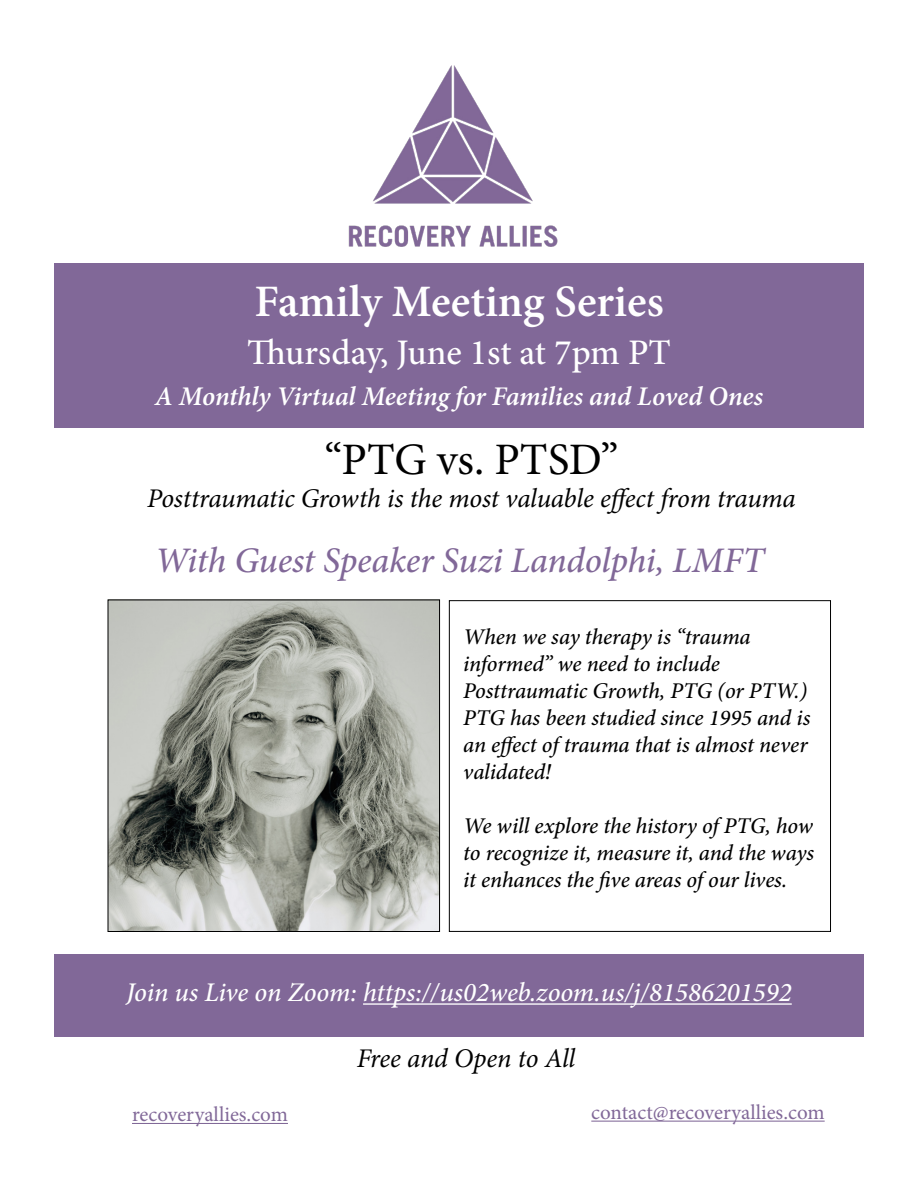
<style>
.page{position:relative;width:918px;height:1188px;background:#fff}
.page>*{position:absolute;margin:0;border:0;box-sizing:border-box;transform-origin:0 0}
.t1{font:600 45px "Minion Pro";color:#fff}
.t2{font:45px "Minion Pro";color:#000}
.t3{font:italic 500 36px "Minion Pro";letter-spacing:-.005em;color:#816898}
.t4{font:500 36px "Minion Pro";color:#fff}
.t5{font:italic 27px "Minion Pro";letter-spacing:-.01em;color:#000}
.t6{font:italic 500 27px "Minion Pro";color:#fff}
.t7{font:italic 600 27px "Minion Pro";letter-spacing:-.005em;color:#fff}
.t8{font:italic 500 22.5px/27px "Minion Pro";letter-spacing:-.005em;color:#000}
.t9{font:21px "Minion Pro";color:#816898}
</style>
<div class="page">
<img style="left:348px;top:65px;width:210px;height:182px">
<div style="left:54px;top:264px;width:810px;height:164px;background:#816898"></div>
<img style="left:110px;top:602px;width:328px;height:328px">
<div style="left:108px;top:600px;width:332px;height:332px;border:1px solid #000"></div>
<div style="left:449px;top:600px;width:382px;height:332px;border:1px solid #000"></div>
<div style="left:54px;top:955px;width:810px;height:82px;background:#816898"></div>
<hr style="left:363px;top:1003px;width:429px;height:2px;background:#fff">
<hr style="left:132px;top:1123px;width:156px;height:1px;background:#816898">
<hr style="left:591px;top:1121px;width:234px;height:1px;background:#816898">
<h1 class="t1" style="left:254px;top:270px;width:411px">Family Meeting Series</h1>
<h2 class="t4" style="left:247px;top:328px;width:425px">Thursday, June 1st at 7pm PT</h2>
<p class="t7" style="left:155px;top:378px;width:610px">A Monthly Virtual Meeting for Families and Loved Ones</p>
<h1 class="t2" style="left:324px;top:430px;width:295px">“PTG vs. PTSD”</h1>
<p class="t5" style="left:147px;top:480px;width:650px">Posttraumatic Growth is the most valuable effect from trauma</p>
<h2 class="t3" style="left:155px;top:535px;width:611px">With Guest Speaker Suzi Landolphi, LMFT</h2>
<p class="t8" style="left:463px;top:624px;width:349px">When we say therapy is “trauma informed” we need to include<br>Posttraumatic Growth, PTG (or PTW.)<br>PTG has been studied since 1995 and is an effect of trauma that is almost never validated!</p>
<p class="t8" style="left:463px;top:813px;width:352px;text-align:justify">We will explore the history of PTG, how to recognize it, measure it, and the ways it enhances the five areas of our lives.</p>
<p class="t6" style="left:126px;top:974px;width:667px">Join us Live on Zoom: https://us02web.zoom.us/j/81586201592</p>
<p class="t5" style="left:357px;top:1040px;width:220px">Free and Open to All</p>
<p class="t9" style="left:132px;top:1101px;width:157px">recoveryallies.com</p>
<p class="t9" style="left:591px;top:1098px;width:235px">contact@recoveryallies.com</p>
</div>
